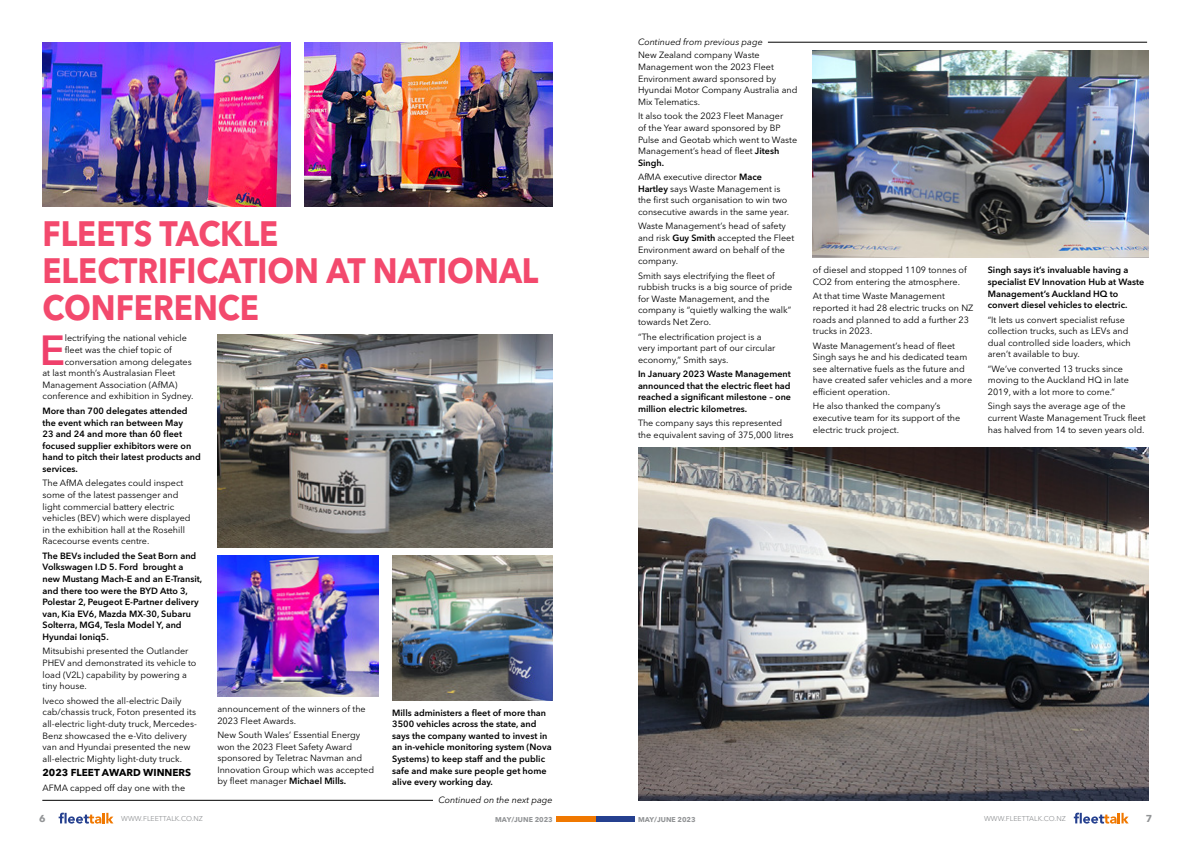
<style>
.page{position:relative;width:1191px;height:842px;background:#fff}
.page>*{position:absolute;margin:0;border:0;box-sizing:border-box;transform-origin:0 0}
.t1{font:600 41.8px "Avenir Next LT Pro";color:#ef406b}
.t2{font:700 35px/37px "Avenir Next LT Pro";color:#f3496d;scale:.9 1}
.t3{font:700 10px "Avenir Next LT Pro";color:#000}
.t4{font:700 10px "Avenir Next LT Pro";color:#929496}
.t5{font:9px/11.6px "Avenir Next LT Pro";color:#000}
.t6{font:600 9px/11.6px "Avenir Next LT Pro";color:#000}
.t7{font:italic 9px "Avenir Next LT Pro";color:#000}
.t8{font:7px "Avenir Next LT Pro";color:#929496}
.t9{font:700 7px "Avenir Next LT Pro";color:#929496}
.s1{font-weight:600}
</style>
<div class="page">
<svg style="left:1073px;top:813px;width:55px;height:11px"></svg>
<div style="left:595px;top:816px;width:39px;height:5px;background:#25408f"></div>
<svg style="left:59px;top:813px;width:54px;height:11px"></svg>
<div style="left:556px;top:816px;width:39px;height:6px;background:#f07800"></div>
<hr style="left:42px;top:800px;width:391px;height:1px;background:#000">
<hr style="left:768px;top:42px;width:379px;height:1px;background:#000">
<img style="left:43px;top:43px;width:248px;height:164px">
<img style="left:305px;top:43px;width:248px;height:164px">
<img style="left:638px;top:448px;width:510px;height:352px">
<img style="left:813px;top:50px;width:335px;height:208px">
<img style="left:217px;top:335px;width:336px;height:212px">
<img style="left:217px;top:556px;width:161px;height:141px">
<img style="left:392px;top:556px;width:161px;height:144px">
<h2 class="t2" style="left:43px;top:215px;width:552px">FLEETS TACKLE<br>ELECTRIFICATION AT NATIONAL<br>CONFERENCE</h2>
<h1 class="t1" style="left:39px;top:325px;width:27px">E</h1>
<p class="t5" style="left:65px;top:332px;width:124px">lectrifying the national vehicle</p>
<p class="t5" style="left:65px;top:344px;width:109px">fleet was the chief topic of</p>
<p class="t5" style="left:65px;top:356px;width:128px">conversation among delegates</p>
<p class="t5" style="left:43px;top:367px;width:134px">at last month’s Australasian Fleet</p>
<p class="t5" style="left:43px;top:379px;width:136px">Management Association (AfMA)</p>
<p class="t5" style="left:43px;top:390px;width:153px">conference and exhibition in Sydney.</p>
<p class="t6" style="left:43px;top:405px;width:160px">More than 700 delegates attended the event which ran between May<br>23 and 24 and more than 60 fleet focused supplier exhibitors were on hand to pitch their latest products and services.</p>
<p class="t5" style="left:43px;top:477px;width:150px">The AfMA delegates could inspect some of the latest passenger and light commercial battery electric vehicles (BEV) which were displayed in the exhibition hall at the Rosehill Racecourse events centre.</p>
<p class="t6" style="left:43px;top:550px;width:161px">The BEVs included the Seat Born and<br>Volkswagen I.D 5. Ford brought a new Mustang Mach-E and an E-Transit, and there too were the BYD Atto 3,<br>Polestar 2, Peugeot E-Partner delivery van, Kia EV6, Mazda MX-30, Subaru<br>Solterra, MG4, Tesla Model Y, and<br>Hyundai Ioniq5.</p>
<p class="t5" style="left:43px;top:645px;width:155px">Mitsubishi presented the Outlander<br>PHEV and demonstrated its vehicle to load (V2L) capability by powering a tiny house.</p>
<p class="t5" style="left:43px;top:695px;width:156px">Iveco showed the all-electric Daily cab/chassis truck, Foton presented its all-electric light-duty truck, Mercedes-Benz showcased the e-Vito delivery van and Hyundai presented the new all-electric Mighty light-duty truck.</p>
<p class="t3" style="left:43px;top:766px;width:150px">2023 FLEET AWARD WINNERS</p>
<p class="t5" style="left:43px;top:782px;width:144px">AFMA capped off day one with the</p>
<p class="t5" style="left:217px;top:703px;width:150px">announcement of the winners of the<br>2023 Fleet Awards.</p>
<p class="t5" style="left:217px;top:729px;width:158px">New South Wales’ Essential Energy won the 2023 Fleet Safety Award sponsored by Teletrac Navman and Innovation Group which was accepted by fleet manager <span class="s1">Michael Mills.</span></p>
<p class="t6" style="left:392px;top:706px;width:161px">Mills administers a fleet of more than 3500 vehicles across the state, and says the company wanted to invest in an in-vehicle monitoring system (Nova Systems) to keep staff and the public safe and make sure people get home alive every working day.</p>
<p class="t7" style="left:438px;top:795px;width:116px">Continued on the next page</p>
<p class="t7" style="left:638px;top:37px;width:126px">Continued from previous page</p>
<p class="t5" style="left:638px;top:50px;width:161px">New Zealand company Waste<br>Management won the 2023 Fleet<br>Environment award sponsored by<br>Hyundai Motor Company Australia and<br>Mix Telematics.</p>
<p class="t5" style="left:638px;top:110px;width:161px">It also took the 2023 Fleet Manager<br>of the Year award sponsored by BP<br>Pulse and Geotab which went to Waste<br>Management’s head of fleet <span class="s1">Jitesh<br>Singh.</span></p>
<p class="t5" style="left:638px;top:171px;width:153px">AfMA executive director <span class="s1">Mace Hartley</span> says Waste Management is the first such organisation to win two consecutive awards in the same year.</p>
<p class="t5" style="left:638px;top:220px;width:158px">Waste Management’s head of safety and risk <span class="s1">Guy Smith</span> accepted the Fleet<br>Environment award on behalf of the company.</p>
<p class="t5" style="left:638px;top:270px;width:156px">Smith says electrifying the fleet of rubbish trucks is a big source of pride for Waste Management, and the company is “quietly walking the walk” towards Net Zero.</p>
<p class="t5" style="left:638px;top:330px;width:139px">“The electrification project is a very important part of our circular economy,” Smith says.</p>
<p class="t6" style="left:638px;top:368px;width:155px;text-align:justify">In January 2023 Waste Management announced that the electric fleet had reached a significant milestone – one million electric kilometres.</p>
<p class="t5" style="left:638px;top:417px;width:157px">The company says this represented the equivalent saving of 375,000 litres</p>
<p class="t5" style="left:813px;top:264px;width:155px">of diesel and stopped 1109 tonnes of<br>CO2 from entering the atmosphere.</p>
<p class="t5" style="left:813px;top:290px;width:162px">At that time Waste Management reported it had 28 electric trucks on NZ roads and planned to add a further 23 trucks in 2023.</p>
<p class="t5" style="left:813px;top:340px;width:161px">Waste Management’s head of fleet Singh says he and his dedicated team see alternative fuels as the future and have created safer vehicles and a more efficient operation.</p>
<p class="t5" style="left:813px;top:400px;width:149px">He also thanked the company’s executive team for its support of the electric truck project.</p>
<p class="t6" style="left:987px;top:264px;width:158px">Singh says it’s invaluable having a specialist EV Innovation Hub at Waste Management’s Auckland HQ to convert diesel vehicles to electric.</p>
<p class="t5" style="left:987px;top:314px;width:144px">“It lets us convert specialist refuse collection trucks, such as LEVs and dual controlled side loaders, which aren’t available to buy.</p>
<p class="t5" style="left:987px;top:363px;width:143px">“We’ve converted 13 trucks since moving to the Auckland HQ in late<br>2019, with a lot more to come.”</p>
<p class="t5" style="left:987px;top:400px;width:159px">Singh says the average age of the current Waste Management Truck fleet has halved from 14 to seven years old.</p>
<p class="t4" style="left:39px;top:812px;width:8px">6</p>
<p class="t8" style="left:121px;top:815px;width:83px">WWW.FLEETTALK.CO.NZ</p>
<p class="t9" style="left:495px;top:815px;width:59px">MAY/JUNE 2023</p>
<p class="t9" style="left:638px;top:815px;width:59px">MAY/JUNE 2023</p>
<p class="t8" style="left:984px;top:815px;width:83px">WWW.FLEETTALK.CO.NZ</p>
<p class="t4" style="left:1146px;top:812px;width:8px">7</p>
</div>
